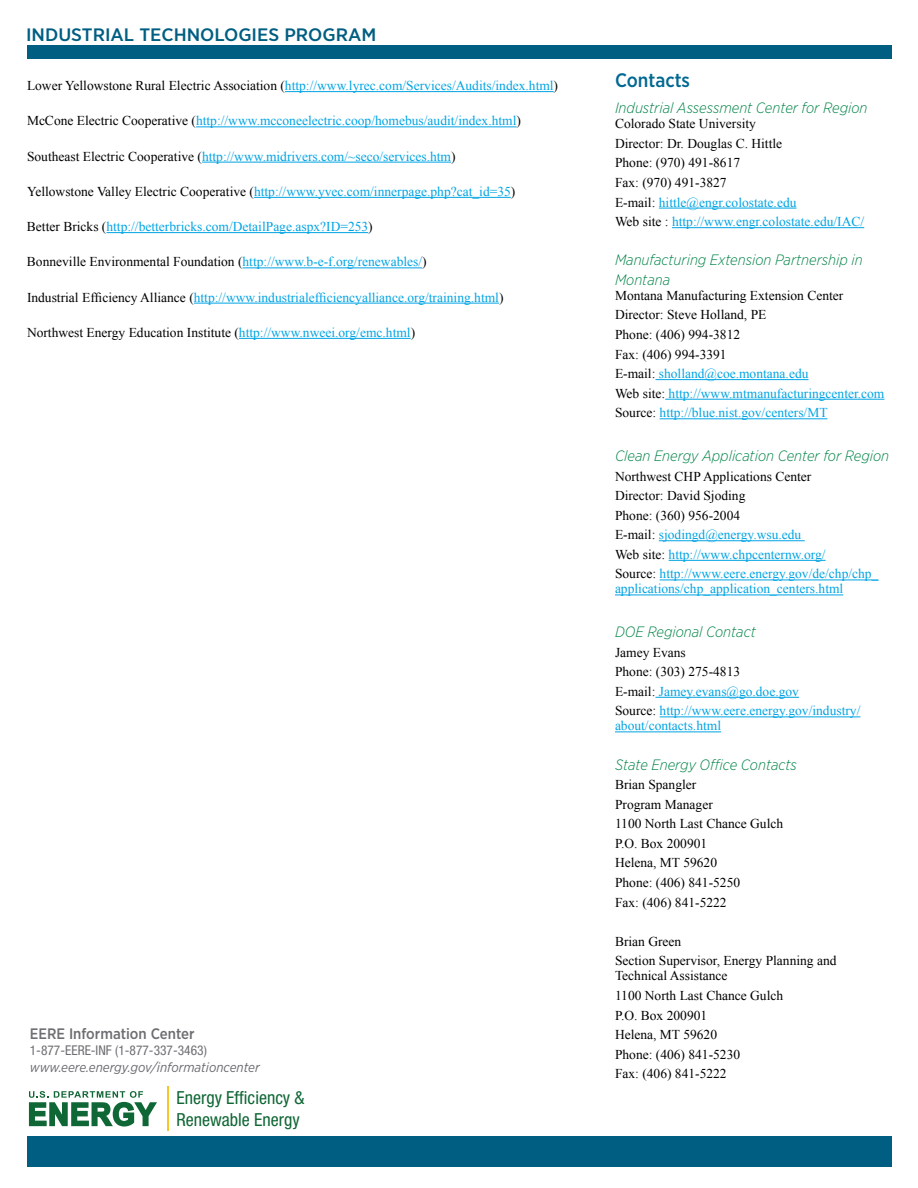
<style>
.page{position:relative;width:918px;height:1188px;background:#fff}
.page>*{position:absolute;margin:0;border:0;box-sizing:border-box;transform-origin:0 0}
.t1{font:500 19.5px "Gotham Narrow";color:#006892}
.t2{font:condensed 18px/22px "Helvetica Neue LT Std";color:#106736}
.t3{font:500 18px "Gotham Narrow";color:#005e82;scale:1.1 1}
.t4{font:500 15.15px "Gotham Narrow";color:#6d6e71}
.t5{font:italic 300 15px/19.5px "Gotham Narrow";color:#008447}
.t6{font:13.5px/19.6px "Times New Roman";color:#000}
.t7{font:13.5px/19.6px "Times New Roman";color:#00a4e4}
.t8{font:italic 13.5px "Gotham Narrow";color:#6d6e71}
.t9{font:condensed 13.5px "Helvetica Neue LT Std";color:#6d6e71}
.s1{color:#000}
.s2{color:#00a4e4}
</style>
<div class="page">
<div style="left:27px;top:1136px;width:864px;height:31px;background:#005e82"></div>
<div style="left:27px;top:45px;width:865px;height:13px;background:#005e82"></div>
<hr style="left:659px;top:208px;width:138px;height:1px;background:#00a4e4">
<hr style="left:672px;top:227px;width:192px;height:1px;background:#00a4e4">
<hr style="left:655px;top:379px;width:154px;height:1px;background:#00a4e4">
<hr style="left:665px;top:399px;width:219px;height:1px;background:#00a4e4">
<hr style="left:660px;top:418px;width:167px;height:1px;background:#00a4e4">
<hr style="left:659px;top:540px;width:146px;height:1px;background:#00a4e4">
<hr style="left:669px;top:560px;width:157px;height:1px;background:#00a4e4">
<hr style="left:660px;top:580px;width:218px;height:1px;background:#00a4e4">
<hr style="left:615px;top:595px;width:228px;height:1px;background:#00a4e4">
<hr style="left:655px;top:697px;width:144px;height:1px;background:#00a4e4">
<hr style="left:660px;top:717px;width:200px;height:1px;background:#00a4e4">
<hr style="left:615px;top:732px;width:106px;height:1px;background:#00a4e4">
<hr style="left:167px;top:1086px;width:1px;height:45px;background:#f3c727">
<svg style="left:29px;top:1091px;width:128px;height:36px"></svg>
<hr style="left:285px;top:91px;width:269px;height:1px;background:#00a4e4">
<hr style="left:196px;top:127px;width:320px;height:1px;background:#00a4e4">
<hr style="left:202px;top:162px;width:249px;height:1px;background:#00a4e4">
<hr style="left:254px;top:197px;width:257px;height:1px;background:#00a4e4">
<hr style="left:106px;top:232px;width:262px;height:1px;background:#00a4e4">
<hr style="left:243px;top:268px;width:179px;height:1px;background:#00a4e4">
<hr style="left:194px;top:303px;width:305px;height:1px;background:#00a4e4">
<hr style="left:239px;top:338px;width:172px;height:1px;background:#00a4e4">
<p class="t3" style="left:26px;top:24px;width:320px">INDUSTRIAL TECHNOLOGIES PROGRAM</p>
<p class="t7" style="left:27px;top:76px;width:533px"><span class="s1">Lower Yellowstone Rural Electric Association (</span>http://www.lyrec.com/Services/Audits/index.html<span class="s1">)</span></p>
<p class="t7" style="left:27px;top:111px;width:495px"><span class="s1">McCone Electric Cooperative (</span>http://www.mcconeelectric.coop/homebus/audit/index.html<span class="s1">)</span></p>
<p class="t7" style="left:27px;top:146px;width:430px"><span class="s1">Southeast Electric Cooperative (</span>http://www.midrivers.com/~seco/services.htm<span class="s1">)</span></p>
<p class="t7" style="left:27px;top:181px;width:490px"><span class="s1">Yellowstone Valley Electric Cooperative (</span>http://www.yvec.com/innerpage.php?cat_id=35<span class="s1">)</span></p>
<p class="t7" style="left:27px;top:217px;width:347px"><span class="s1">Better Bricks (</span>http://betterbricks.com/DetailPage.aspx?ID=253<span class="s1">)</span></p>
<p class="t6" style="left:27px;top:252px;width:401px">Bonneville Environmental Foundation (<span class="s2">http://www.b-e-f.org/renewables/</span>)</p>
<p class="t7" style="left:27px;top:287px;width:478px"><span class="s1">Industrial Efficiency Alliance (</span>http://www.industrialefficiencyalliance.org/training.html<span class="s1">)</span></p>
<p class="t6" style="left:27px;top:322px;width:390px">Northwest Energy Education Institute (<span class="s2">http://www.nweei.org/emc.html</span>)</p>
<p class="t4" style="left:30px;top:1024px;width:166px">EERE INFORMATION CENTER</p>
<p class="t9" style="left:30px;top:1043px;width:179px">1-877-EERE-INF (1-877-337-3463)</p>
<p class="t8" style="left:30px;top:1059px;width:232px">www.eere.energy.gov/informationcenter</p>
<h4 class="t2" style="left:176px;top:1087px;width:130px">Energy Efficiency &amp;<br>Renewable Energy</h4>
<h3 class="t1" style="left:615px;top:68px;width:77px">CONTACTS</h3>
<p class="t5" style="left:615px;top:98px;width:254px">Industrial Assessment Center for Region</p>
<p class="t6" style="left:615px;top:114px;width:251px">Colorado State University<br>Director: Dr. Douglas C. Hittle<br>Phone: (970) 491-8617<br>Fax: (970) 491-3827<br>E-mail: <span class="s2">hittle@engr.colostate.edu<br></span>Web site : <span class="s2">http://www.engr.colostate.edu/IAC/</span></p>
<p class="t5" style="left:615px;top:250px;width:249px">Manufacturing Extension Partnership in<br>Montana</p>
<p class="t6" style="left:615px;top:285px;width:271px">Montana Manufacturing Extension Center Director: Steve Holland, PE<br>Phone: (406) 994-3812<br>Fax: (406) 994-3391<br>E-mail: <span class="s2">sholland@coe.montana.edu<br></span>Web site: <span class="s2">http://www.mtmanufacturingcenter.com </span>Source: <span class="s2">http://blue.nist.gov/centers/MT</span></p>
<p class="t5" style="left:615px;top:446px;width:276px">Clean Energy Application Center for Region</p>
<p class="t6" style="left:615px;top:466px;width:265px">Northwest CHP Applications Center<br>Director: David Sjoding<br>Phone: (360) 956-2004<br>E-mail: <span class="s2">sjodingd@energy.wsu.edu<br></span>Web site: <span class="s2">http://www.chpcenternw.org/<br></span>Source: <span class="s2">http://www.eere.energy.gov/de/chp/chp_</span></p>
<p class="t7" style="left:615px;top:579px;width:230px">applications/chp_application_centers.html</p>
<p class="t5" style="left:615px;top:622px;width:142px">DOE Regional Contact</p>
<p class="t7" style="left:615px;top:642px;width:247px"><span class="s1">Jamey Evans<br>Phone: (303) 275-4813<br>E-mail:</span> Jamey.evans@go.doe.gov<br><span class="s1">Source:</span> http://www.eere.energy.gov/industry/</p>
<p class="t7" style="left:615px;top:716px;width:108px">about/contacts.html</p>
<p class="t5" style="left:615px;top:754px;width:183px">State Energy Office Contacts</p>
<p class="t6" style="left:615px;top:775px;width:170px">Brian Spangler<br>Program Manager<br>1100 North Last Chance Gulch</p>
<p class="t6" style="left:615px;top:833px;width:127px">P.O. Box 200901<br>Helena, MT 59620<br>Phone: (406) 841-5250<br>Fax: (406) 841-5222</p>
<p class="t6" style="left:615px;top:931px;width:68px">Brian Green</p>
<p class="t6" style="left:615px;top:951px;width:223px">Section Supervisor, Energy Planning and</p>
<p class="t6" style="left:615px;top:966px;width:114px">Technical Assistance</p>
<p class="t6" style="left:615px;top:985px;width:170px">1100 North Last Chance Gulch</p>
<p class="t6" style="left:615px;top:1005px;width:127px">P.O. Box 200901<br>Helena, MT 59620<br>Phone: (406) 841-5230<br>Fax: (406) 841-5222</p>
</div>
